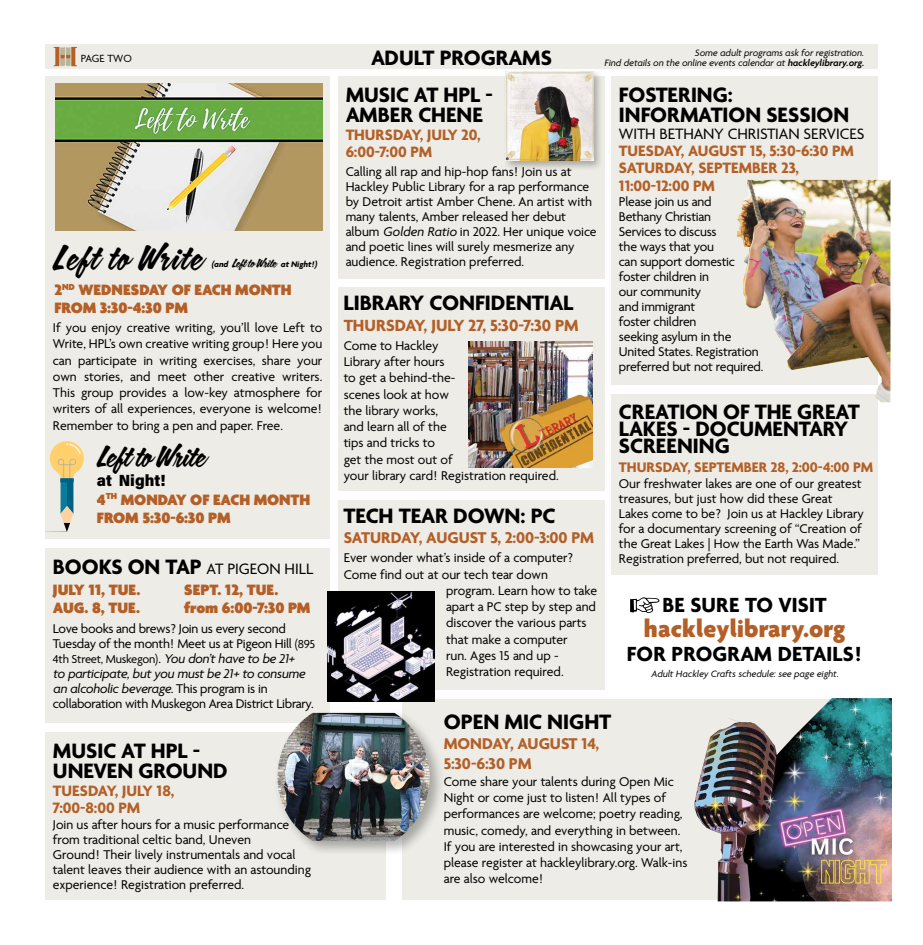
<style>
.page{position:relative;width:923px;height:945px;background:#fff}
.page>*{position:absolute;margin:0;border:0;box-sizing:border-box;transform-origin:0 0}
.t1{font:32.5px "Calgary Script OT";letter-spacing:.06em;color:#000}
.t2{font:27.5px "Calgary Script OT";color:#000}
.t3{font:800 26px "Agenda One";letter-spacing:.01em;color:#b35f27}
.t4{font:700 22.5px/19.5px "Agenda One";color:#000}
.t5{font:700 22.12px "Agenda One";letter-spacing:.01em;color:#000}
.t6{font:700 17.5px "Agenda One";color:#b35f27}
.t7{font:700 16.88px/20px "Agenda One";color:#b35f27}
.t8{font:900 16.25px/17.5px "Agenda One";color:#b35f27}
.t9{font:700 16.25px/17.5px "Agenda One";color:#b35f27}
.t10{font:16.25px "Agenda One";color:#000}
.t11{font:900 16.25px "Acumin Pro Semi Cond";color:#000}
.t12{font:700 15px "Agenda One";color:#b35f27}
.t13{font:13.75px/15px "Agenda One";color:#000}
.t14{font:13.75px/15px "Agenda One";letter-spacing:-.02em;color:#000}
.t15{font:12.5px "Agenda One";letter-spacing:-.02em;color:#000}
.t16{font:11.25px "Agenda One";letter-spacing:-.005em;color:#000}
.t17{font:italic 10px/10px "Agenda One";color:#000;text-align:right}
.t18{font:italic 700 8.75px "Agenda One";color:#000}
.s1{font-family:"Calgary Script OT";font-weight:400;font-style:normal;font-size:11.25px}
.s2{font-weight:700;font-size:22.5px}
.s3{font-size:12.5px}
.s4{font-size:13.75px}
.s5{font-style:italic;font-size:13.75px}
.s6{font-style:italic}
.s7{font-weight:600}
</style>
<div class="page">
<div style="left:402px;top:700px;width:476px;height:200px;background:#edece6"></div>
<div style="left:45px;top:44px;width:833px;height:25px;background:#edece6"></div>
<div style="left:45px;top:549px;width:284px;height:174px;background:#edece6"></div>
<div style="left:45px;top:733px;width:341px;height:167px;background:#edece6"></div>
<div style="left:338px;top:77px;width:266px;height:202px;background:#edece6"></div>
<div style="left:611px;top:77px;width:267px;height:308px;background:#edece6"></div>
<div style="left:611px;top:394px;width:267px;height:181px;background:#edece6"></div>
<svg style="left:54px;top:47px;width:23px;height:19px"></svg>
<svg style="left:630px;top:597px;width:29px;height:16px"></svg>
<div style="left:45px;top:77px;width:284px;height:462px;background:#edece6"></div>
<img style="left:55px;top:84px;width:267px;height:146px">
<svg style="left:45px;top:441px;width:39px;height:91px"></svg>
<svg style="left:60px;top:478px;width:14px;height:4px"></svg>
<div style="left:273px;top:709px;width:172px;height:147px;background:#000;opacity:.3"></div>
<img style="left:277px;top:713px;width:152px;height:128px">
<div style="left:502px;top:68px;width:101px;height:103px;background:#000;opacity:.3"></div>
<img style="left:505px;top:71px;width:88px;height:89px">
<div style="left:338px;top:287px;width:266px;height:204px;background:#edece6"></div>
<div style="left:338px;top:500px;width:266px;height:190px;background:#edece6"></div>
<img style="left:468px;top:342px;width:124px;height:126px">
<img style="left:327px;top:592px;width:108px;height:109px">
<img style="left:688px;top:698px;width:204px;height:203px">
<img style="left:737px;top:180px;width:153px;height:222px">
<p class="t16" style="left:81px;top:52px;width:53px">PAGE TWO</p>
<h1 class="t1" style="left:53px;top:236px;width:150px">Left to Write</h1>
<p class="t18" style="left:211px;top:259px;width:108px">(and <span class="s1">Left to Write</span> at Night!)</p>
<p class="t8" style="left:54px;top:281px;width:239px">2<sup>ND</sup> WEDNESDAY OF EACH MONTH<br>FROM 3:30-4:30 PM</p>
<p class="t13" style="left:53px;top:320px;width:271px;line-height:16.2px;text-align:justify">If you enjoy creative writing, you’ll love Left to Write, HPL’s own creative writing group! Here you can participate in writing exercises, share your own stories, and meet other creative writers.<br>This group provides a low-key atmosphere for writers of all experiences, everyone is welcome!<br>Remember to bring a pen and paper. Free.</p>
<h2 class="t2" style="left:97px;top:439px;width:110px">Left to Write</h2>
<p class="t11" style="left:97px;top:469px;width:70px">at Night!</p>
<p class="t8" style="left:97px;top:490px;width:215px;line-height:18.8px">4<sup>TH</sup> MONDAY OF EACH MONTH<br>FROM 5:30-6:30 PM</p>
<p class="t10" style="left:53px;top:560px;width:262px"><span class="s2">BOOKS ON TAP</span> AT PIGEON HILL</p>
<p class="t8" style="left:53px;top:581px;width:89px">JULY 11, TUE.<br>AUG. 8, TUE.</p>
<p class="t8" style="left:184px;top:581px;width:128px">SEPT. 12, TUE. from 6:00-7:30 PM</p>
<p class="t14" style="left:53px;top:621px;width:264px">Love books and brews? Join us every second<br>Tuesday of the month! Meet us at Pigeon Hill <span class="s3">(895</span></p>
<p class="t15" style="left:53px;top:652px;width:243px">4th Street, Muskegon)<span class="s4">.</span> <span class="s5">You don’t have to be 21+</span></p>
<p class="t14" style="left:53px;top:666px;width:262px"><span class="s6">to participate, but you must be 21+ to consume an alcoholic beverage.</span> This program is in collaboration with Muskegon Area District Library.</p>
<h3 class="t4" style="left:53px;top:742px;width:176px">MUSIC AT HPL -<br>UNEVEN GROUND</h3>
<p class="t9" style="left:53px;top:782px;width:123px">TUESDAY, JULY 18,<br>7:00-8:00 PM</p>
<p class="t13" style="left:53px;top:817px;width:259px">Join us after hours for a music performance from traditional celtic band, Uneven<br>Ground! Their lively instrumentals and vocal talent leaves their audience with an astounding experience! Registration preferred.</p>
<h3 class="t4" style="left:371px;top:48px;width:182px">ADULT PROGRAMS</h3>
<p class="t17" style="left:604px;top:48px;width:261px">Some adult programs ask for registration.<br>Find details on the online events calendar at <span class="s7">hackleylibrary.org.</span></p>
<h3 class="t4" style="left:345px;top:85px;width:149px">MUSIC AT HPL -<br>AMBER CHENE</h3>
<h3 class="t4" style="left:619px;top:85px;width:232px">FOSTERING:<br>INFORMATION SESSION</h3>
<p class="t10" style="left:619px;top:125px;width:247px">WITH BETHANY CHRISTIAN SERVICES</p>
<p class="t9" style="left:345px;top:126px;width:136px">THURSDAY, JULY 20,<br>6:00-7:00 PM</p>
<p class="t9" style="left:619px;top:142px;width:236px">TUESDAY, AUGUST 15, 5:30-6:30 PM<br>SATURDAY, SEPTEMBER 23,<br>11:00-12:00 PM</p>
<p class="t13" style="left:345px;top:164px;width:252px">Calling all rap and hip-hop fans! Join us at Hackley Public Library for a rap performance by Detroit artist Amber Chene. An artist with many talents, Amber released her debut album <span class="s6">Golden Ratio</span> in 2022. Her unique voice and poetic lines will surely mesmerize any audience. Registration preferred.</p>
<p class="t13" style="left:619px;top:194px;width:146px">Please join us and<br>Bethany Christian<br>Services to discuss<br>the ways that you<br>can support domestic foster children in<br>our community<br>and immigrant<br>foster children<br>seeking asylum in the<br>United States. Registration preferred but not required.</p>
<h3 class="t4" style="left:343px;top:294px;width:231px">LIBRARY CONFIDENTIAL</h3>
<p class="t6" style="left:344px;top:316px;width:236px">THURSDAY, JULY 27, 5:30-7:30 PM</p>
<p class="t13" style="left:344px;top:338px;width:216px;line-height:16.2px">Come to Hackley<br>Library after hours<br>to get a behind-the-<br>scenes look at how<br>the library works,<br>and learn all of the<br>tips and tricks to<br>get the most out of<br>your library card! Registration required.</p>
<h3 class="t4" style="left:619px;top:404px;width:242px;line-height:17px">CREATION OF THE GREAT<br>LAKES - DOCUMENTARY<br>SCREENING</h3>
<p class="t12" style="left:619px;top:459px;width:256px">THURSDAY, SEPTEMBER 28, 2:00-4:00 PM</p>
<p class="t13" style="left:619px;top:476px;width:246px">Our freshwater lakes are one of our greatest treasures, but just how did these Great Lakes come to be? Join us at Hackley Library for a documentary screening of “Creation of the Great Lakes | How the Earth Was Made.” Registration preferred, but not required.</p>
<h3 class="t4" style="left:343px;top:506px;width:213px">TECH TEAR DOWN: PC</h3>
<p class="t7" style="left:344px;top:528px;width:252px">SATURDAY, AUGUST 5, 2:00-3:00 PM</p>
<p class="t13" style="left:344px;top:551px;width:231px">Ever wonder what’s inside of a computer?</p>
<p class="t13" style="left:344px;top:567px;width:206px">Come find out at our tech tear down</p>
<p class="t13" style="left:446px;top:583px;width:153px">program. Learn how to take</p>
<p class="t13" style="left:446px;top:599px;width:151px">apart a PC step by step and</p>
<p class="t13" style="left:446px;top:616px;width:142px">discover the various parts</p>
<p class="t13" style="left:446px;top:632px;width:123px">that make a computer</p>
<p class="t13" style="left:446px;top:648px;width:114px">run. Ages 15 and up -</p>
<p class="t13" style="left:446px;top:664px;width:119px">Registration required.</p>
<h3 class="t5" style="left:662px;top:593px;width:166px">BE SURE TO VISIT</h3>
<h3 class="t3" style="left:644px;top:614px;width:203px">hackleylibrary.org</h3>
<h3 class="t5" style="left:627px;top:642px;width:237px">FOR PROGRAM DETAILS!</h3>
<p class="t17" style="left:651px;top:669px;width:189px">Adult Hackley Crafts schedule: see page eight.</p>
<h3 class="t4" style="left:444px;top:712px;width:169px">OPEN MIC NIGHT</h3>
<p class="t7" style="left:444px;top:734px;width:157px">MONDAY, AUGUST 14,<br>5:30-6:30 PM</p>
<p class="t13" style="left:444px;top:773px;width:245px;line-height:16.2px">Come share your talents during Open Mic Night or come just to listen! All types of performances are welcome; poetry reading, music, comedy, and everything in between.<br>If you are interested in showcasing your art, please register at hackleylibrary.org. Walk-ins are also welcome!</p>
</div>
